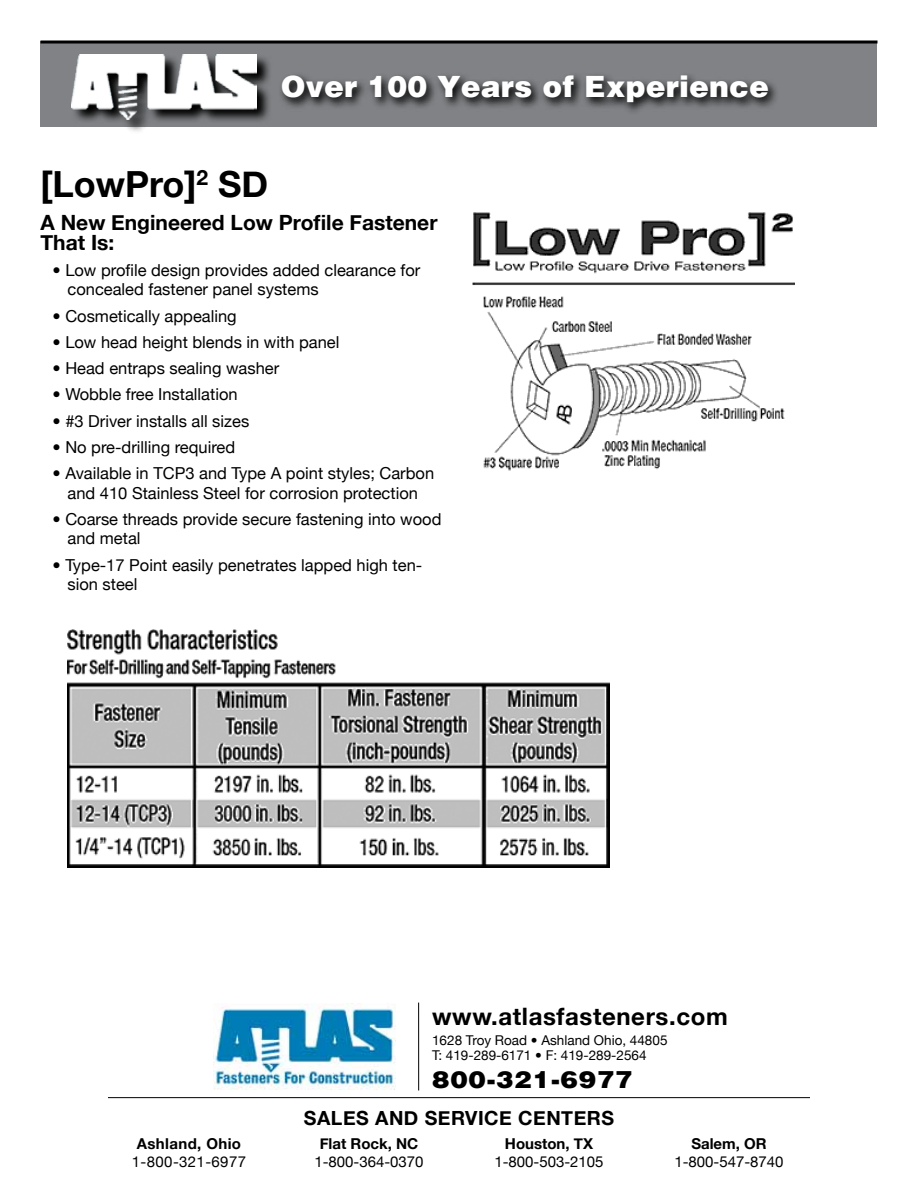
<style>
.page{position:relative;width:918px;height:1188px;background:#fff}
.page>*{position:absolute;margin:0;border:0;box-sizing:border-box;transform-origin:0 0}
.t1{font:700 36px "Helvetica Neue";color:#000}
.t2{font:900 30px "Helvetica";color:#fff}
.t3{font:700 24px "Helvetica Neue";letter-spacing:.025em;color:#000}
.t4{font:900 24px "Helvetica";letter-spacing:.025em;color:#000;scale:1.1 1}
.t5{font:700 21px/19.5px "Helvetica Neue";color:#000}
.t6{font:700 19.5px "Helvetica Neue";letter-spacing:.025em;color:#000}
.t7{font:16.5px/19.5px "Helvetica Neue";color:#000}
.t8{font:15px "Helvetica Neue";color:#000}
.t9{font:700 15px "Helvetica Neue";color:#000}
.t10{font:15px "Helvetica Neue";letter-spacing:.025em;color:#000}
.t11{font:700 15px "Helvetica Neue";letter-spacing:.025em;color:#000}
.t12{font:13.5px/15px "Helvetica Neue";color:#000}
</style>
<div class="page">
<div style="left:40px;top:42px;width:838px;height:85px;background:#808285"></div>
<svg style="left:71px;top:57px;width:199px;height:74px"></svg>
<img style="left:72px;top:54px;width:185px;height:65px">
<svg style="left:281px;top:75px;width:495px;height:37px"></svg>
<svg style="left:40px;top:40px;width:838px;height:4px"></svg>
<img style="left:214px;top:1004px;width:181px;height:86px">
<hr style="left:108px;top:1097px;width:702px;height:1px;background:#000">
<hr style="left:418px;top:1003px;width:1px;height:87px;background:#000">
<img style="left:472px;top:212px;width:322px;height:259px">
<img style="left:68px;top:629px;width:541px;height:239px">
<h2 class="t2" style="left:281px;top:69px;width:490px">Over 100 Years of Experience</h2>
<h1 class="t1" style="left:40px;top:152px;width:229px">[LowPro]<sup>2</sup> SD</h1>
<p class="t5" style="left:40px;top:212px;width:399px">A New Engineered Low Profile Fastener<br>That Is:</p>
<p class="t7" style="left:67px;top:259px;width:354px;text-indent:-15px">• Low profile design provides added clearance for concealed fastener panel systems</p>
<p class="t7" style="left:52px;top:305px;width:186px">• Cosmetically appealing</p>
<p class="t7" style="left:52px;top:331px;width:288px">• Low head height blends in with panel</p>
<p class="t7" style="left:52px;top:357px;width:228px">• Head entraps sealing washer</p>
<p class="t7" style="left:52px;top:384px;width:187px">• Wobble free Installation</p>
<p class="t7" style="left:52px;top:410px;width:198px">• #3 Driver installs all sizes</p>
<p class="t7" style="left:52px;top:436px;width:184px">• No pre-drilling required</p>
<p class="t7" style="left:52px;top:462px;width:383px;text-align:center">• Available in TCP3 and Type A point styles; Carbon and 410 Stainless Steel for corrosion protection</p>
<p class="t7" style="left:67px;top:508px;width:376px;text-indent:-15px">• Coarse threads provide secure fastening into wood and metal</p>
<p class="t7" style="left:67px;top:554px;width:356px;text-indent:-15px">• Type-17 Point easily penetrates lapped high ten&shy;sion steel</p>
<p class="t11" style="left:137px;top:1130px;width:106px">Ashland, Ohio</p>
<p class="t10" style="left:132px;top:1149px;width:116px">1-800-321-6977</p>
<h3 class="t3" style="left:432px;top:995px;width:297px">www.atlasfasteners.com</h3>
<p class="t12" style="left:432px;top:1031px;width:237px">1628 Troy Road • Ashland Ohio, 44805<br>T: 419-289-6171 • F: 419-289-2564</p>
<h3 class="t4" style="left:432px;top:1065px;width:184px">800-321-6977</h3>
<p class="t6" style="left:304px;top:1101px;width:312px">SALES AND SERVICE CENTERS</p>
<p class="t9" style="left:320px;top:1130px;width:100px">Flat Rock, NC</p>
<p class="t8" style="left:314px;top:1149px;width:111px">1-800-364-0370</p>
<p class="t9" style="left:505px;top:1130px;width:90px">Houston, TX</p>
<p class="t8" style="left:494px;top:1149px;width:111px">1-800-503-2105</p>
<p class="t9" style="left:691px;top:1130px;width:77px">Salem, OR</p>
<p class="t8" style="left:674px;top:1149px;width:111px">1-800-547-8740</p>
</div>
